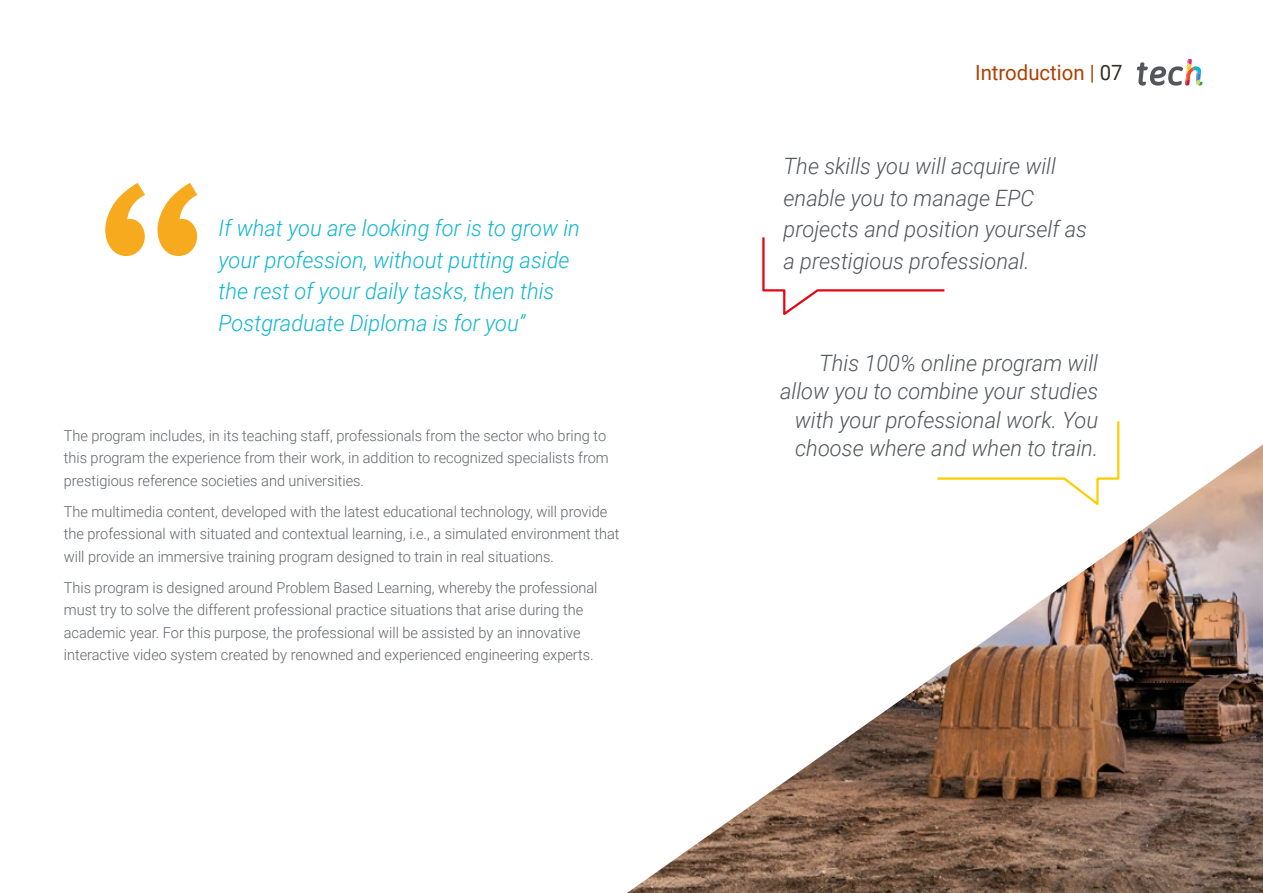
<style>
.page{position:relative;width:1263px;height:893px;background:#fff}
.page>*{position:absolute;margin:0;border:0;box-sizing:border-box;transform-origin:0 0}
.t1{font:italic 300 22.5px/28.5px "Roboto";color:#52555b;text-align:right}
.t2{font:italic 300 22.5px/31.5px "Roboto";color:#0fb6cf}
.t3{font:21px "Roboto";color:#ae4000}
.t4{font:300 15px/22.5px "Roboto";color:#61646a}
.s1{color:#312e20}
</style>
<div class="page">
<svg style="left:105px;top:183px;width:92px;height:73px"></svg>
<svg style="left:1117px;top:421px;width:3px;height:23px"></svg>
<svg style="left:762px;top:237px;width:183px;height:78px"></svg>
<img style="left:627px;top:444px;width:636px;height:449px">
<svg style="left:1137px;top:59px;width:65px;height:27px"></svg>
<h1 class="t2" style="left:219px;top:212px;width:363px">If what you are looking for is to grow in your profession, without putting aside the rest of your daily tasks, then this Postgraduate Diploma is for you”</h1>
<p class="t4" style="left:64px;top:424px;width:547px">The program includes, in its teaching staff, professionals from the sector who bring to this program the experience from their work, in addition to recognized specialists from prestigious reference societies and universities.</p>
<p class="t4" style="left:64px;top:500px;width:557px">The multimedia content, developed with the latest educational technology, will provide the professional with situated and contextual learning, i.e., a simulated environment that will provide an immersive training program designed to train in real situations.</p>
<p class="t4" style="left:64px;top:576px;width:535px">This program is designed around Problem Based Learning, whereby the professional must try to solve the different professional practice situations that arise during the academic year. For this purpose, the professional will be assisted by an innovative interactive video system created by renowned and experienced engineering experts.</p>
<h2 class="t3" style="left:975px;top:57px;width:149px">Introduction | <span class="s1">07</span></h2>
<h1 class="t1" style="left:783px;top:150px;width:305px;line-height:31.5px;text-align:left">The skills you will acquire will enable you to manage EPC projects and position yourself as a prestigious professional.</h1>
<h1 class="t1" style="left:780px;top:348px;width:320px">This 100% online program will allow you to combine your studies with your professional work. You choose where and when to train.</h1>
</div>
